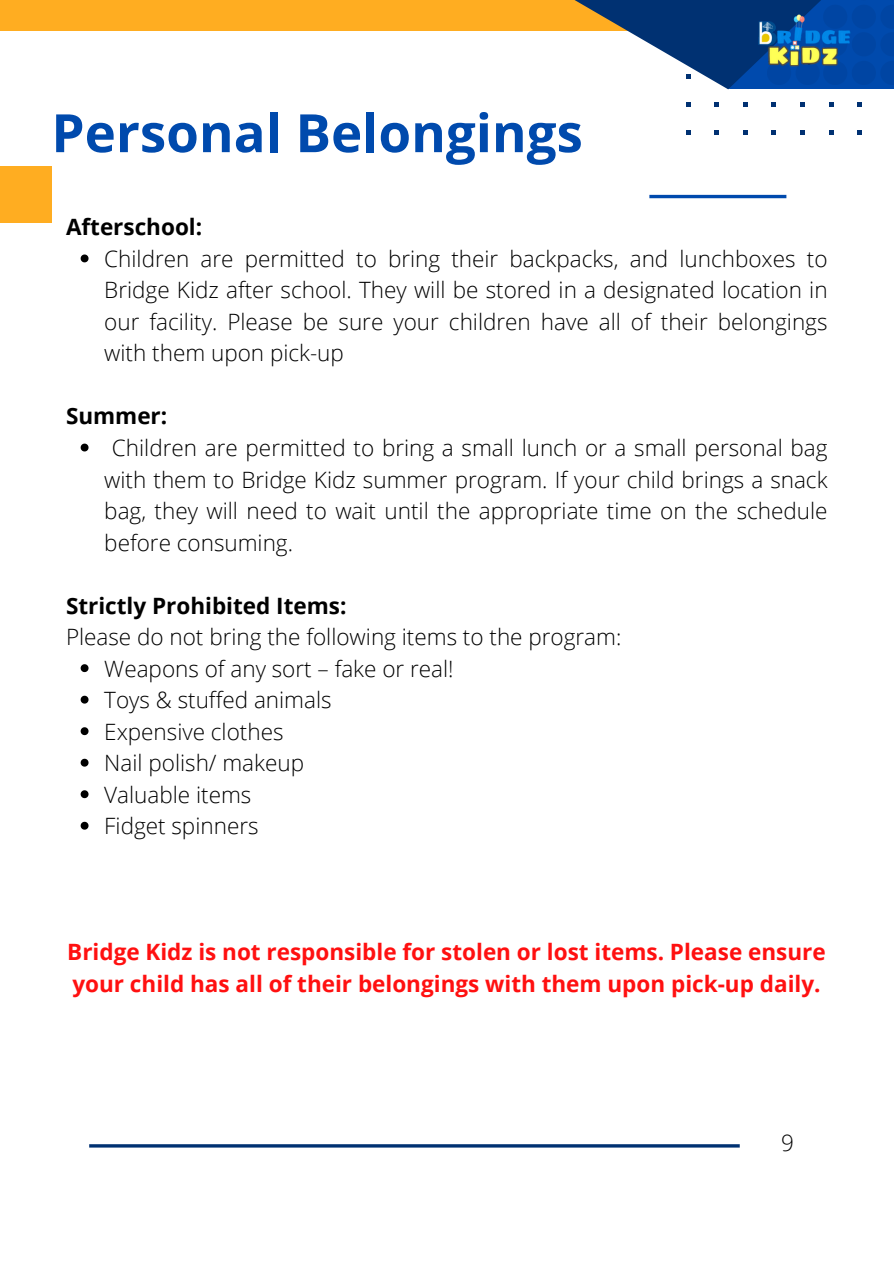
<style>
.page{position:relative;width:894px;height:1264px;background:#fff}
.page>*{position:absolute;margin:0;border:0;box-sizing:border-box;transform-origin:0 0}
.t1{font:700 52.8px "Open Sans";color:#004aad}
.t2{font:300 22.5px/31.5px "Open Sans";color:#000;text-align:justify}
.t3{font:700 22.5px/31.5px "Open Sans";color:#ff1010}
.t4{font:700 22.5px "Open Sans";color:#000}
</style>
<div class="page">
<svg style="left:686px;top:102px;width:4px;height:5px"></svg>
<svg style="left:686px;top:131px;width:4px;height:4px"></svg>
<svg style="left:714px;top:102px;width:4px;height:5px"></svg>
<svg style="left:714px;top:131px;width:4px;height:4px"></svg>
<svg style="left:743px;top:102px;width:4px;height:5px"></svg>
<svg style="left:743px;top:131px;width:4px;height:4px"></svg>
<svg style="left:771px;top:102px;width:4px;height:5px"></svg>
<svg style="left:771px;top:131px;width:4px;height:4px"></svg>
<svg style="left:800px;top:102px;width:4px;height:5px"></svg>
<svg style="left:800px;top:131px;width:4px;height:4px"></svg>
<svg style="left:829px;top:102px;width:4px;height:5px"></svg>
<svg style="left:829px;top:131px;width:4px;height:4px"></svg>
<svg style="left:857px;top:102px;width:4px;height:5px"></svg>
<svg style="left:857px;top:131px;width:4px;height:4px"></svg>
<div style="left:0;top:167px;width:51px;height:56px;background:#ffad21"></div>
<hr style="left:649px;top:195px;width:137px;height:3px;background:#004aad">
<svg style="left:81px;top:254px;width:7px;height:8px"></svg>
<svg style="left:81px;top:443px;width:7px;height:8px"></svg>
<svg style="left:81px;top:664px;width:7px;height:8px"></svg>
<svg style="left:81px;top:695px;width:7px;height:8px"></svg>
<svg style="left:81px;top:727px;width:7px;height:8px"></svg>
<svg style="left:81px;top:758px;width:7px;height:8px"></svg>
<svg style="left:81px;top:790px;width:7px;height:8px"></svg>
<svg style="left:81px;top:821px;width:7px;height:8px"></svg>
<hr style="left:89px;top:1144px;width:650px;height:3px;background:#003172">
<div style="left:0;top:0;width:700px;height:31px;background:#ffad21"></div>
<svg style="left:574px;top:0;width:154px;height:89px"></svg>
<svg style="left:728px;top:0;width:165px;height:89px;background:#003986"></svg>
<svg style="left:767px;top:0;width:126px;height:84px;background:#0045a2"></svg>
<img style="left:756px;top:8px;width:100px;height:62px">
<p class="t1" style="left:51px;top:96px;width:532px">Personal Belongings</p>
<p class="t4" style="left:66px;top:211px;width:138px">Afterschool:</p>
<p class="t2" style="left:104px;top:242px;width:724px">Children are permitted to bring their backpacks, and lunchboxes to Bridge Kidz after school. They will be stored in a designated location in our facility. Please be sure your children have all of their belongings with them upon pick-up</p>
<h1 class="t4" style="left:66px;top:400px;width:103px">Summer:</h1>
<h2 class="t2" style="left:104px;top:431px;width:724px;text-indent:8px">Children are permitted to bring a small lunch or a small personal bag with them to Bridge Kidz summer program. If your child brings a snack bag, they will need to wait until the appropriate time on the schedule before consuming.</h2>
<p class="t4" style="left:66px;top:589px;width:282px">Strictly Prohibited Items:</p>
<h2 class="t2" style="left:66px;top:620px;width:556px">Please do not bring the following items to the program:</h2>
<p class="t2" style="left:104px;top:652px;width:351px">Weapons of any sort – fake or real!</p>
<p class="t2" style="left:104px;top:683px;width:229px">Toys &amp; stuffed animals</p>
<p class="t2" style="left:104px;top:715px;width:181px">Expensive clothes</p>
<p class="t2" style="left:104px;top:746px;width:201px">Nail polish/ makeup</p>
<p class="t2" style="left:104px;top:778px;width:148px">Valuable items</p>
<p class="t2" style="left:104px;top:809px;width:156px">Fidget spinners</p>
<p class="t3" style="left:67px;top:935px;width:759px">Bridge Kidz is not responsible for stolen or lost items. Please ensure your child has all of their belongings with them upon pick-up daily.</p>
<p class="t2" style="left:781px;top:1126px;width:14px">9</p>
</div>
